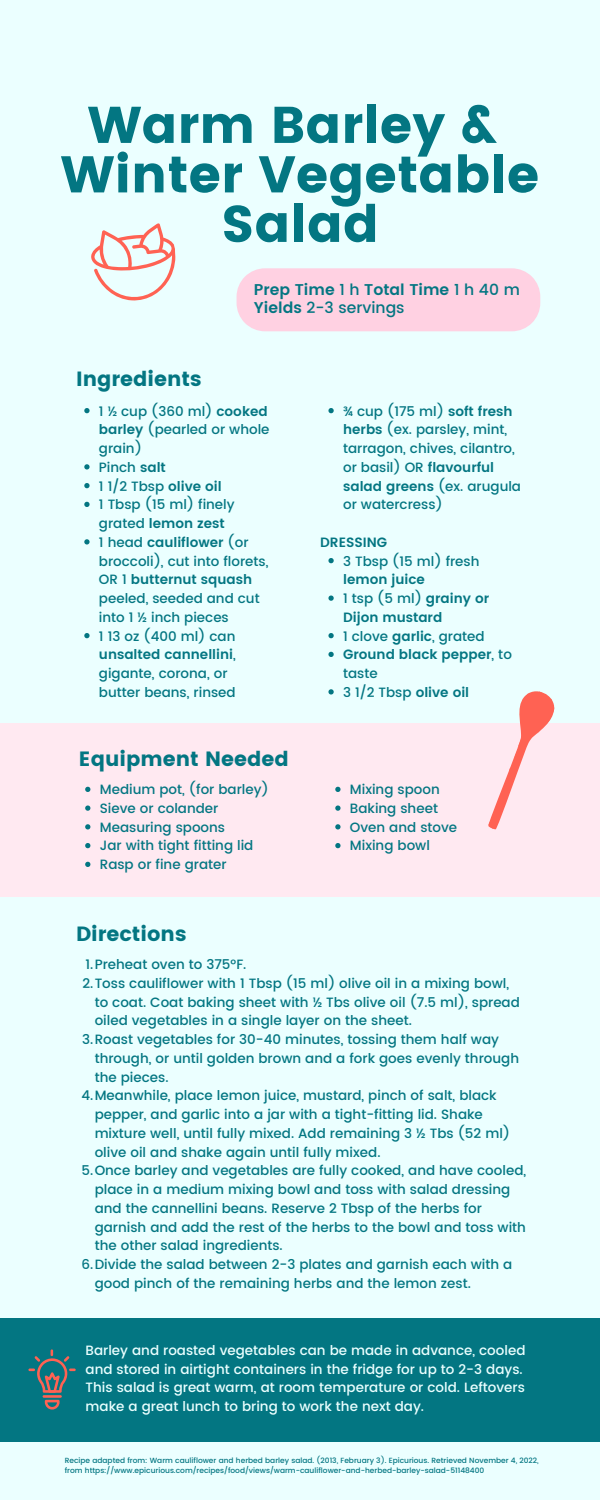
<style>
.page{position:relative;width:600px;height:1500px;background:#ebffff}
.page>*{position:absolute;margin:0;border:0;box-sizing:border-box;transform-origin:0 0}
.t1{font:51.5px/49.5px "Poppins";color:#037682;text-align:center}
.t2{font:20.6px "Poppins";color:#037682}
.t3{font:600 15.6px/18.8px "Poppins";color:#037682}
.t4{font:500 13.5px/18.8px "Poppins";color:#037682}
.t5{font:500 13.5px/18.5px "Poppins";color:#ebffff}
.t6{font:600 13.5px/18.8px "Poppins";color:#037682}
.t7{font:500 7.5px/10px "Poppins";color:#037682}
.s1{font-weight:500}
.s2{font-weight:600}
</style>
<div class="page">
<div style="left:0;top:1318px;width:600px;height:123px;background:#037682"></div>
<div style="left:0;top:723px;width:600px;height:174px;background:#ffe9f1"></div>
<svg style="left:335px;top:787px;width:6px;height:5px"></svg>
<svg style="left:335px;top:805px;width:6px;height:6px"></svg>
<svg style="left:335px;top:824px;width:6px;height:5px"></svg>
<svg style="left:335px;top:843px;width:6px;height:5px"></svg>
<svg style="left:85px;top:787px;width:5px;height:5px"></svg>
<svg style="left:85px;top:805px;width:5px;height:6px"></svg>
<svg style="left:85px;top:824px;width:5px;height:5px"></svg>
<svg style="left:85px;top:843px;width:5px;height:5px"></svg>
<svg style="left:85px;top:862px;width:5px;height:5px"></svg>
<svg style="left:91px;top:223px;width:85px;height:78px"></svg>
<svg style="left:488px;top:691px;width:67px;height:139px"></svg>
<hr style="left:43px;top:1395px;width:19px;height:3px;background:#ff6253">
<svg style="left:45px;top:1400px;width:15px;height:10px"></svg>
<svg style="left:28px;top:1349px;width:48px;height:44px"></svg>
<svg style="left:84px;top:408px;width:6px;height:5px"></svg>
<svg style="left:84px;top:464px;width:6px;height:6px"></svg>
<svg style="left:84px;top:483px;width:6px;height:5px"></svg>
<svg style="left:84px;top:502px;width:6px;height:5px"></svg>
<svg style="left:84px;top:539px;width:6px;height:6px"></svg>
<svg style="left:84px;top:633px;width:6px;height:5px"></svg>
<svg style="left:328px;top:408px;width:6px;height:5px"></svg>
<svg style="left:328px;top:558px;width:6px;height:5px"></svg>
<svg style="left:328px;top:596px;width:6px;height:5px"></svg>
<svg style="left:328px;top:633px;width:6px;height:5px"></svg>
<svg style="left:328px;top:652px;width:6px;height:5px"></svg>
<svg style="left:328px;top:689px;width:6px;height:6px"></svg>
<div style="left:237px;top:268px;width:303px;height:63px;background:#ffd1e2"></div>
<h1 class="t1" style="left:61px;top:100px;width:480px">Warm Barley &amp;<br>Winter Vegetable<br>Salad</h1>
<h2 class="t2" style="left:76px;top:367px;width:127px">Ingredients</h2>
<p class="t3" style="left:254px;top:280px;width:268px">Prep Time <span class="s1">1 h</span> Total Time <span class="s1">1 h 40 m<br></span>Yields <span class="s1">2-3 servings</span></p>
<p class="t4" style="left:99px;top:401px;width:172px">1 ½ cup (360 ml) <span class="s2">cooked barley</span> (pearled or whole grain)<br>Pinch <span class="s2">salt<br></span>1 1/2 Tbsp <span class="s2">olive oil<br></span>1 Tbsp (15 ml) finely grated <span class="s2">lemon zest<br></span>1 head <span class="s2">cauliflower</span> (or broccoli), cut into florets,<br>OR 1 <span class="s2">butternut squash </span>peeled, seeded and cut into 1 ½ inch pieces<br>1 13 oz (400 ml) can <span class="s2">unsalted cannellini</span>, gigante, corona, or butter beans, rinsed</p>
<h2 class="t2" style="left:79px;top:747px;width:211px">Equipment Needed</h2>
<p class="t4" style="left:100px;top:780px;width:171px">Medium pot, (for barley)<br>Sieve or colander<br>Measuring spoons<br>Jar with tight fitting lid<br>Rasp or fine grater</p>
<h2 class="t2" style="left:76px;top:922px;width:112px">Directions</h2>
<p class="t4" style="left:343px;top:401px;width:179px">¾ cup (175 ml) <span class="s2">soft fresh herbs</span> (ex. parsley, mint, tarragon, chives, cilantro, or basil) OR <span class="s2">flavourful salad greens</span> (ex. arugula or watercress)</p>
<p class="t6" style="left:320px;top:533px;width:68px">DRESSING</p>
<p class="t4" style="left:343px;top:551px;width:138px">3 Tbsp (15 ml) fresh</p>
<p class="t6" style="left:343px;top:570px;width:170px">lemon juice<br><span class="s1">1 tsp (5 ml)</span> grainy or<br>Dijon mustard<br><span class="s1">1 clove</span> garlic<span class="s1">, grated<br></span>Ground black pepper<span class="s1">, to taste<br>3 1/2 Tbsp</span> olive oil</p>
<p class="t4" style="left:350px;top:780px;width:109px">Mixing spoon<br>Baking sheet<br>Oven and stove<br>Mixing bowl</p>
<p class="t4" style="left:85px;top:955px;width:162px">1.Preheat oven to 375°F.</p>
<p class="t4" style="left:82px;top:974px;width:428px">2.Toss cauliflower with 1 Tbsp (15 ml) olive oil in a mixing bowl,</p>
<p class="t4" style="left:95px;top:993px;width:427px">to coat. Coat baking sheet with ½ Tbs olive oil (7.5 ml), spread</p>
<p class="t4" style="left:95px;top:1011px;width:319px">oiled vegetables in a single layer on the sheet.</p>
<p class="t4" style="left:82px;top:1030px;width:418px">3.Roast vegetables for 30-40 minutes, tossing them half way</p>
<p class="t4" style="left:95px;top:1049px;width:426px">through, or until golden brown and a fork goes evenly through</p>
<p class="t4" style="left:95px;top:1068px;width:75px">the pieces.</p>
<p class="t4" style="left:81px;top:1086px;width:417px">4.Meanwhile, place lemon juice, mustard, pinch of salt, black</p>
<p class="t4" style="left:95px;top:1105px;width:390px">pepper, and garlic into a jar with a tight-fitting lid. Shake</p>
<p class="t4" style="left:95px;top:1124px;width:417px">mixture well, until fully mixed. Add remaining 3 ½ Tbs (52 ml)</p>
<p class="t4" style="left:95px;top:1143px;width:287px">olive oil and shake again until fully mixed.</p>
<p class="t4" style="left:82px;top:1161px;width:446px">5.Once barley and vegetables are fully cooked, and have cooled,</p>
<p class="t4" style="left:95px;top:1180px;width:417px">place in a medium mixing bowl and toss with salad dressing</p>
<p class="t4" style="left:95px;top:1199px;width:389px">and the cannellini beans. Reserve 2 Tbsp of the herbs for</p>
<p class="t4" style="left:95px;top:1218px;width:433px">garnish and add the rest of the herbs to the bowl and toss with</p>
<p class="t4" style="left:95px;top:1236px;width:190px">the other salad ingredients.</p>
<p class="t4" style="left:82px;top:1255px;width:432px">6.Divide the salad between 2-3 plates and garnish each with a</p>
<p class="t4" style="left:95px;top:1274px;width:378px">good pinch of the remaining herbs and the lemon zest.</p>
<p class="t5" style="left:86px;top:1341px;width:441px">Barley and roasted vegetables can be made in advance, cooled and stored in airtight containers in the fridge for up to 2-3 days.<br>This salad is great warm, at room temperature or cold. Leftovers make a great lunch to bring to work the next day.</p>
<p class="t7" style="left:65px;top:1456px;width:476px">Recipe adapted from: Warm cauliflower and herbed barley salad. (2013, February 3). Epicurious. Retrieved November 4, 2022, from https://www.epicurious.com/recipes/food/views/warm-cauliflower-and-herbed-barley-salad-51148400</p>
</div>
